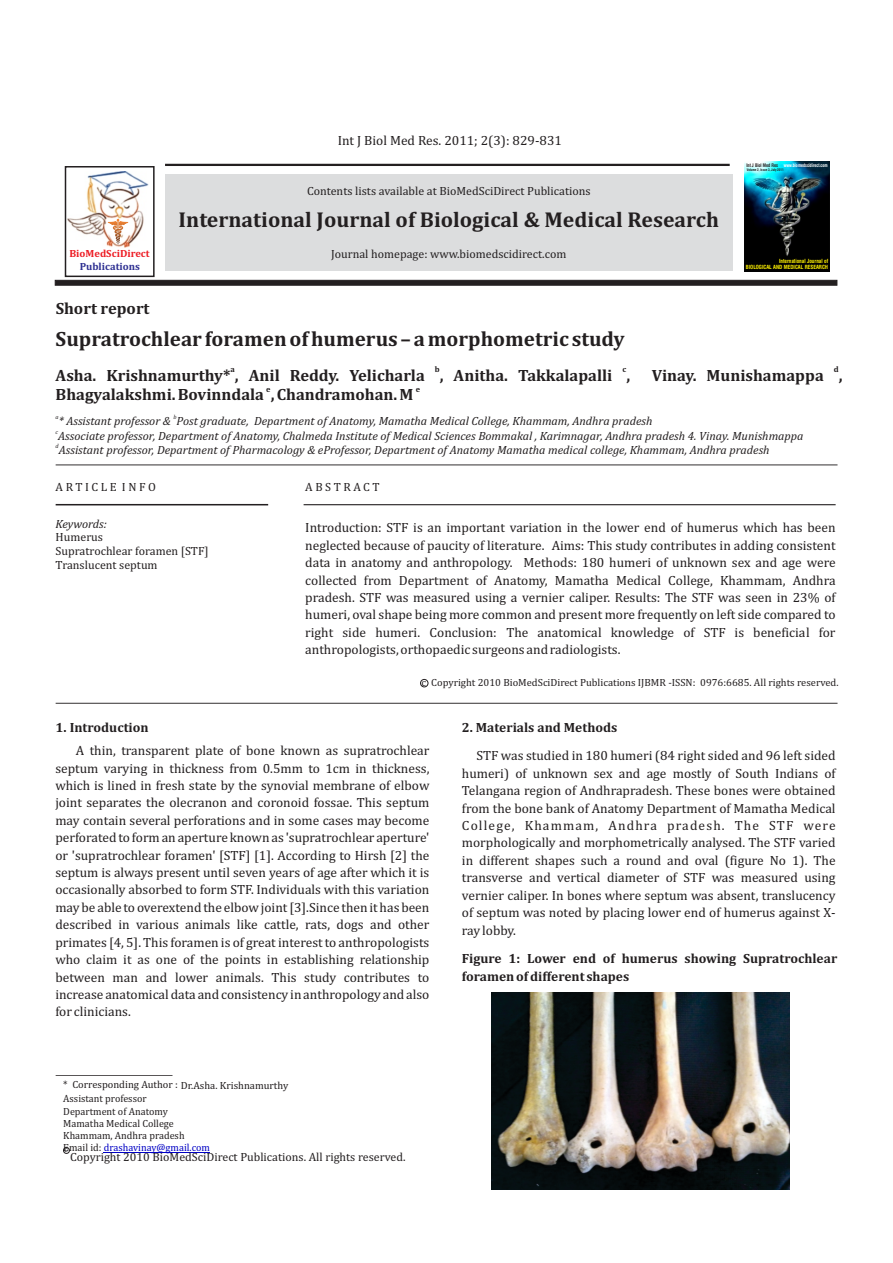
<style>
.page{position:relative;width:893px;height:1263px;background:#fff}
.page>*{position:absolute;margin:0;border:0;box-sizing:border-box;transform-origin:0 0}
.t1{font:700 21.75px "Cambria";color:#231f20}
.t2{font:700 21px "Cambria";color:#231f20}
.t3{font:700 16.5px "Cambria";color:#231f20}
.t4{font:13.5px/17.4px "Cambria";color:#231f20;text-align:justify}
.t5{font:700 13.5px/17.4px "Cambria";color:#231f20}
.t6{font:italic 12px "Cambria";color:#231f20}
.t7{font:12px/14.1px "Cambria";color:#231f20}
.t8{font:12px "Cambria";letter-spacing:.215em;color:#231f20}
.t9{font:10.5px/12.3px "Cambria";color:#231f20}
.t10{font:700 10.5px "Cambria";color:#ed1c24}
.t11{font:700 10.5px "Cambria";color:#2e3092}
.t12{font:700 8.25px "Cambria";color:#231f20}
.t13{font:8.25px "Cambria";color:#231f20}
.t14{font:italic 6px "Cambria";color:#231f20}
.t15{font:700 condensed 5.55px/6.6px "Swiss 721 BT";color:#fff200;text-align:right;scale:.96 1}
.t16{font:700 condensed 4.8px "Swiss 721 BT";color:#fff;scale:.88 1}
.t17{font:700 condensed 3.45px "Swiss 721 BT";color:#231f20;scale:.92 1}
.s1{color:#231f20}
.s2{color:#0000c4}
</style>
<div class="page">
<hr style="left:165px;top:164px;width:565px;height:2px;background:#231f20">
<svg style="left:55px;top:280px;width:782px;height:6px;background:#2c2829"></svg>
<div style="left:165px;top:174px;width:567px;height:96px;background:#dcddde"></div>
<hr style="left:56px;top:464px;width:781px;height:1px;background:#231f20">
<hr style="left:56px;top:703px;width:781px;height:1px;background:#231f20">
<hr style="left:56px;top:504px;width:212px;height:1px;background:#231f20">
<hr style="left:304px;top:504px;width:532px;height:1px;background:#231f20">
<div style="left:65px;top:166px;width:90px;height:111px;border:2px solid #231f20"></div>
<img style="left:68px;top:171px;width:80px;height:77px">
<svg style="left:108px;top:219px;width:20px;height:25px"></svg>
<div style="left:420px;top:679px;width:8px;height:8px;border:1px solid #231f20;border-radius:50%"></div>
<img style="left:744px;top:161px;width:85px;height:111px">
<hr style="left:56px;top:1075px;width:117px;height:1px;background:#231f20">
<hr style="left:104px;top:1152px;width:106px;height:1px;background:#0000c4">
<div style="left:63px;top:1147px;width:7px;height:7px;border:1px solid #231f20;border-radius:50%"></div>
<img style="left:492px;top:992px;width:298px;height:197px">
<p class="t10" style="left:69px;top:249px;width:82px">BioMedSciDirect</p>
<p class="t11" style="left:80px;top:262px;width:62px">Publications</p>
<p class="t3" style="left:56px;top:301px;width:95px">Short report</p>
<p class="t4" style="left:338px;top:132px;width:226px">Int J Biol Med Res. 2011; 2(3): 829-831</p>
<p class="t7" style="left:307px;top:184px;width:285px">Contents lists available at BioMedSciDirect Publications</p>
<h1 class="t1" style="left:179px;top:210px;width:542px">International Journal of Biological &amp; Medical Research</h1>
<p class="t7" style="left:331px;top:248px;width:237px">Journal homepage: www.biomedscidirect.com</p>
<p class="t16" style="left:746px;top:163px;width:94px"><span class="s1">Int J Biol Med Res</span> www.biomedscidirect.com</p>
<p class="t17" style="left:747px;top:169px;width:42px">Volume 2, Issue 3, July 2011</p>
<p class="t15" style="left:746px;top:258px;width:87px">International Journal of<br>BIOLOGICAL AND MEDICAL RESEARCH</p>
<h2 class="t2" style="left:56px;top:330px;width:570px">Supratrochlear foramen of humerus – a morphometric study</h2>
<p class="t12" style="left:230px;top:366px;width:6px">a</p>
<p class="t12" style="left:435px;top:366px;width:6px">b</p>
<p class="t12" style="left:622px;top:366px;width:5px">c</p>
<p class="t12" style="left:834px;top:366px;width:6px">d</p>
<p class="t3" style="left:56px;top:368px;width:576px">Asha. Krishnamurthy* , Anil Reddy. Yelicharla , Anitha. Takkalapalli ,</p>
<p class="t3" style="left:652px;top:368px;width:192px">Vinay. Munishamappa ,</p>
<p class="t12" style="left:266px;top:386px;width:6px">e</p>
<p class="t12" style="left:416px;top:386px;width:6px">e</p>
<p class="t3" style="left:56px;top:387px;width:359px">Bhagyalakshmi. Bovinndala , Chandramohan. M</p>
<p class="t14" style="left:56px;top:415px;width:5px">a</p>
<p class="t14" style="left:173px;top:415px;width:5px">b</p>
<p class="t6" style="left:59px;top:416px;width:595px">* Assistant professor &amp; Post graduate, Department of Anatomy, Mamatha Medical College, Khammam, Andhra pradesh</p>
<p class="t14" style="left:56px;top:429px;width:4px">c</p>
<p class="t6" style="left:58px;top:430px;width:747px">Associate professor, Department of Anatomy, Chalmeda Institute of Medical Sciences Bommakal , Karimnagar, Andhra pradesh 4. Vinay. Munishmappa</p>
<p class="t14" style="left:56px;top:443px;width:5px">d</p>
<p class="t6" style="left:59px;top:445px;width:712px">Assistant professor, Department of Pharmacology &amp; eProfessor, Department of Anatomy Mamatha medical college, Khammam, Andhra pradesh</p>
<p class="t8" style="left:56px;top:482px;width:102px">ARTICLE INFO</p>
<p class="t8" style="left:305px;top:482px;width:76px">ABSTRACT</p>
<p class="t6" style="left:56px;top:519px;width:53px">Keywords:</p>
<p class="t4" style="left:305px;top:520px;width:532px">Introduction: STF is an important variation in the lower end of humerus which has been neglected because of paucity of literature. Aims: This study contributes in adding consistent data in anatomy and anthropology. Methods: 180 humeri of unknown sex and age were collected from Department of Anatomy, Mamatha Medical College, Khammam, Andhra pradesh. STF was measured using a vernier caliper. Results: The STF was seen in 23% of humeri, oval shape being more common and present more frequently on left side compared to right side humeri. Conclusion: The anatomical knowledge of STF is beneficial for anthropologists, orthopaedic surgeons and radiologists.</p>
<p class="t7" style="left:56px;top:531px;width:154px">Humerus<br>Supratrochlear foramen [STF]<br>Translucent septum</p>
<p class="t5" style="left:56px;top:719px;width:95px">1. Introduction</p>
<p class="t9" style="left:421px;top:677px;width:418px">c Copyright 2010 BioMedSciDirect Publications IJBMR -ISSN: 0976:6685. All rights reserved.</p>
<p class="t5" style="left:462px;top:719px;width:157px">2. Materials and Methods</p>
<p class="t4" style="left:55px;top:743px;width:376px;text-indent:20px">A thin, transparent plate of bone known as supratrochlear septum varying in thickness from 0.5mm to 1cm in thickness, which is lined in fresh state by the synovial membrane of elbow joint separates the olecranon and coronoid fossae. This septum may contain several perforations and in some cases may become perforated to form an aperture known as 'supratrochlear aperture' or 'supratrochlear foramen' [STF] [1]. According to Hirsh [2] the septum is always present until seven years of age after which it is occasionally absorbed to form STF. Individuals with this variation may be able to overextend the elbow joint [3].Since then it has been described in various animals like cattle, rats, dogs and other primates [4, 5]. This foramen is of great interest to anthropologists who claim it as one of the points in establishing relationship between man and lower animals. This study contributes to increase anatomical data and consistency in anthropology and also for clinicians.</p>
<p class="t4" style="left:462px;top:748px;width:375px;text-indent:15px">STF was studied in 180 humeri (84 right sided and 96 left sided humeri) of unknown sex and age mostly of South Indians of Telangana region of Andhrapradesh. These bones were obtained from the bone bank of Anatomy Department of Mamatha Medical College, Khammam, Andhra pradesh. The STF were morphologically and morphometrically analysed. The STF varied in different shapes such a round and oval (figure No 1). The transverse and vertical diameter of STF was measured using vernier caliper. In bones where septum was absent, translucency of septum was noted by placing lower end of humerus against X&shy;ray lobby.</p>
<p class="t5" style="left:462px;top:951px;width:377px">Figure 1: Lower end of humerus showing Supratrochlear foramen of different shapes</p>
<p class="t9" style="left:63px;top:1079px;width:227px;line-height:13.6px">* Corresponding Author : Dr.Asha. Krishnamurthy<br>Assistant professor</p>
<p class="t9" style="left:63px;top:1105px;width:148px">Department of Anatomy<br>Mamatha Medical College<br>Khammam, Andhra pradesh<br>Email id: <span class="s2">drashavinay@gmail.com</span></p>
<p class="t7" style="left:70px;top:1151px;width:337px">Copyright 2010 BioMedSciDirect Publications. All rights reserved.</p>
<p class="t13" style="left:64px;top:1146px;width:5px">c</p>
</div>
